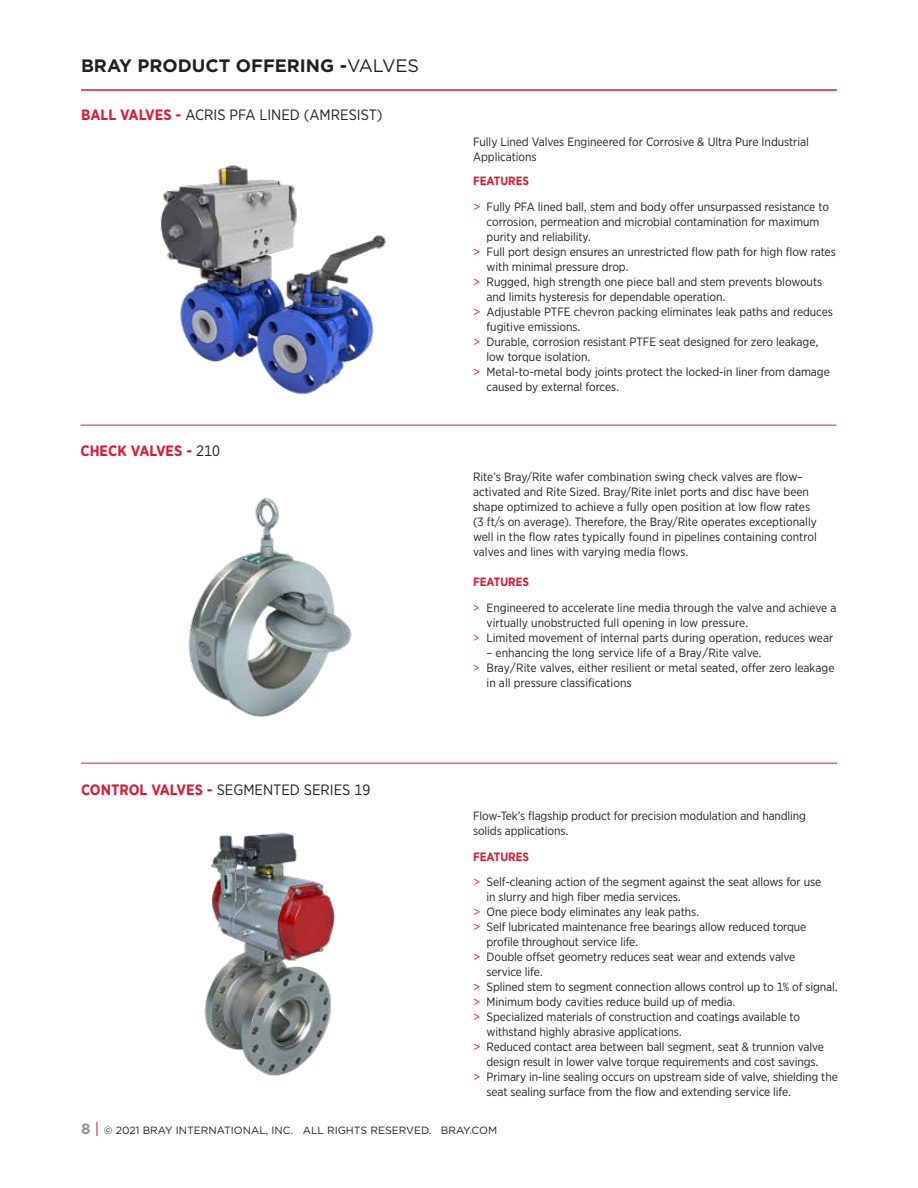
<style>
.page{position:relative;width:918px;height:1188px;background:#fff}
.page>*{position:absolute;margin:0;border:0;box-sizing:border-box;transform-origin:0 0}
.t1{font:700 18px "Gotham";color:#231f20}
.t2{font:15px "Gotham Narrow";color:#231f20}
.t3{font:700 15px "Gotham Narrow";color:#da1a32}
.t4{font:12px/15px "Gotham Narrow";letter-spacing:-.01em;color:#231f20}
.t5{font:10.5px "Gotham";color:#231f20}
.s1{font-weight:400}
.s2{font-weight:700;color:#da1a32}
.s3{font-weight:400;color:#231f20}
.s4{font-family:"Gotham";color:#da1a32}
.s5{color:#da1a32}
.s6{font-weight:700;font-size:15px;color:#949698}
.s7{font-size:15px;color:#da1a32}
</style>
<div class="page">
<hr style="left:81px;top:89px;width:756px;height:2px;background:#da1a32">
<img style="left:160px;top:165px;width:226px;height:229px">
<img style="left:188px;top:498px;width:164px;height:219px">
<hr style="left:80px;top:425px;width:756px;height:1px;background:#da1a32">
<hr style="left:81px;top:763px;width:756px;height:1px;background:#da1a32">
<img style="left:204px;top:832px;width:131px;height:244px">
<h1 class="t1" style="left:81px;top:54px;width:340px">BRAY PRODUCT OFFERING -<span class="s1">VALVES</span></h1>
<p class="t2" style="left:81px;top:105px;width:303px"><span class="s2">BALL VALVES -</span> ACRIS PFA LINED (AMRESIST)</p>
<p class="t3" style="left:80px;top:441px;width:141px">CHECK VALVES - <span class="s3">210</span></p>
<p class="t2" style="left:81px;top:780px;width:291px"><span class="s2">CONTROL VALVES -</span> SEGMENTED SERIES 19</p>
<p class="t4" style="left:473px;top:134px;width:337px">Fully Lined Valves Engineered for Corrosive &amp; Ultra Pure Industrial<br>Applications</p>
<p class="t4" style="left:473px;top:168px;width:358px;line-height:25.5px"><span class="s2">FEATURES<br></span><span class="s4">&gt;</span> Fully PFA lined ball, stem and body offer unsurpassed resistance to</p>
<p class="t4" style="left:487px;top:214px;width:334px">corrosion, permeation and microbial contamination for maximum</p>
<p class="t4" style="left:487px;top:229px;width:106px">purity and reliability.</p>
<p class="t4" style="left:473px;top:244px;width:364px"><span class="s4">&gt;</span> Full port design ensures an unrestricted flow path for high flow rates</p>
<p class="t4" style="left:487px;top:259px;width:144px">with minimal pressure drop.</p>
<p class="t4" style="left:473px;top:274px;width:351px"><span class="s4">&gt;</span> Rugged, high strength one piece ball and stem prevents blowouts</p>
<p class="t4" style="left:487px;top:289px;width:241px">and limits hysteresis for dependable operation.</p>
<p class="t4" style="left:473px;top:304px;width:361px"><span class="s4">&gt;</span> Adjustable PTFE chevron packing eliminates leak paths and reduces</p>
<p class="t4" style="left:487px;top:319px;width:96px">fugitive emissions.</p>
<p class="t4" style="left:473px;top:334px;width:347px"><span class="s4">&gt;</span> Durable, corrosion resistant PTFE seat designed for zero leakage,</p>
<p class="t4" style="left:487px;top:349px;width:106px">low torque isolation.</p>
<p class="t4" style="left:473px;top:364px;width:358px"><span class="s4">&gt;</span> Metal-to-metal body joints protect the locked-in liner from damage</p>
<p class="t4" style="left:487px;top:379px;width:134px">caused by external forces.</p>
<p class="t4" style="left:473px;top:469px;width:345px">Rite’s Bray/Rite wafer combination swing check valves are flow– activated and Rite Sized. Bray/Rite inlet ports and disc have been shape optimized to achieve a fully open position at low flow rates (3 ft/s on average). Therefore, the Bray/Rite operates exceptionally well in the flow rates typically found in pipelines containing control valves and lines with varying media flows.</p>
<p class="t4" style="left:473px;top:569px;width:365px;line-height:25.5px"><span class="s2">FEATURES<br></span><span class="s5">&gt;</span> Engineered to accelerate line media through the valve and achieve a</p>
<p class="t4" style="left:473px;top:615px;width:362px;text-indent:14px">virtually unobstructed full opening in low pressure.<br><span class="s5">&gt;</span> Limited movement of internal parts during operation, reduces wear</p>
<p class="t4" style="left:487px;top:645px;width:277px">– enhancing the long service life of a Bray/Rite valve.</p>
<p class="t4" style="left:473px;top:660px;width:363px"><span class="s5">&gt;</span> Bray/Rite valves, either resilient or metal seated, offer zero leakage</p>
<p class="t4" style="left:487px;top:675px;width:147px">in all pressure classifications</p>
<p class="t4" style="left:473px;top:808px;width:335px">Flow-Tek’s flagship product for precision modulation and handling solids applications.</p>
<p class="t4" style="left:473px;top:843px;width:350px;line-height:25.5px"><span class="s2">FEATURES<br></span><span class="s4">&gt;</span> Self-cleaning action of the segment against the seat allows for use</p>
<p class="t4" style="left:487px;top:889px;width:196px">in slurry and high fiber media services.</p>
<p class="t4" style="left:473px;top:904px;width:228px"><span class="s4">&gt;</span> One piece body eliminates any leak paths.</p>
<p class="t4" style="left:473px;top:919px;width:335px"><span class="s4">&gt;</span> Self lubricated maintenance free bearings allow reduced torque</p>
<p class="t4" style="left:487px;top:934px;width:153px">profile throughout service life.</p>
<p class="t4" style="left:473px;top:949px;width:324px"><span class="s4">&gt;</span> Double offset geometry reduces seat wear and extends valve</p>
<p class="t4" style="left:487px;top:964px;width:58px">service life.</p>
<p class="t4" style="left:473px;top:979px;width:367px"><span class="s4">&gt;</span> Splined stem to segment connection allows control up to 1% of signal.</p>
<p class="t4" style="left:473px;top:994px;width:264px"><span class="s4">&gt;</span> Minimum body cavities reduce build up of media.</p>
<p class="t4" style="left:473px;top:1009px;width:329px"><span class="s4">&gt;</span> Specialized materials of construction and coatings available to</p>
<p class="t4" style="left:487px;top:1024px;width:197px">withstand highly abrasive applications.</p>
<p class="t4" style="left:473px;top:1039px;width:352px"><span class="s4">&gt;</span> Reduced contact area between ball segment, seat &amp; trunnion valve</p>
<p class="t4" style="left:487px;top:1054px;width:334px">design result in lower valve torque requirements and cost savings.</p>
<p class="t4" style="left:473px;top:1069px;width:366px"><span class="s4">&gt;</span> Primary in-line sealing occurs on upstream side of valve, shielding the</p>
<p class="t4" style="left:487px;top:1084px;width:306px">seat sealing surface from the flow and extending service life.</p>
<p class="t5" style="left:81px;top:1124px;width:418px"><span class="s6">8</span> <span class="s7">|</span> © 2021 BRAY INTERNATIONAL, INC. ALL RIGHTS RESERVED. BRAY.COM</p>
</div>
